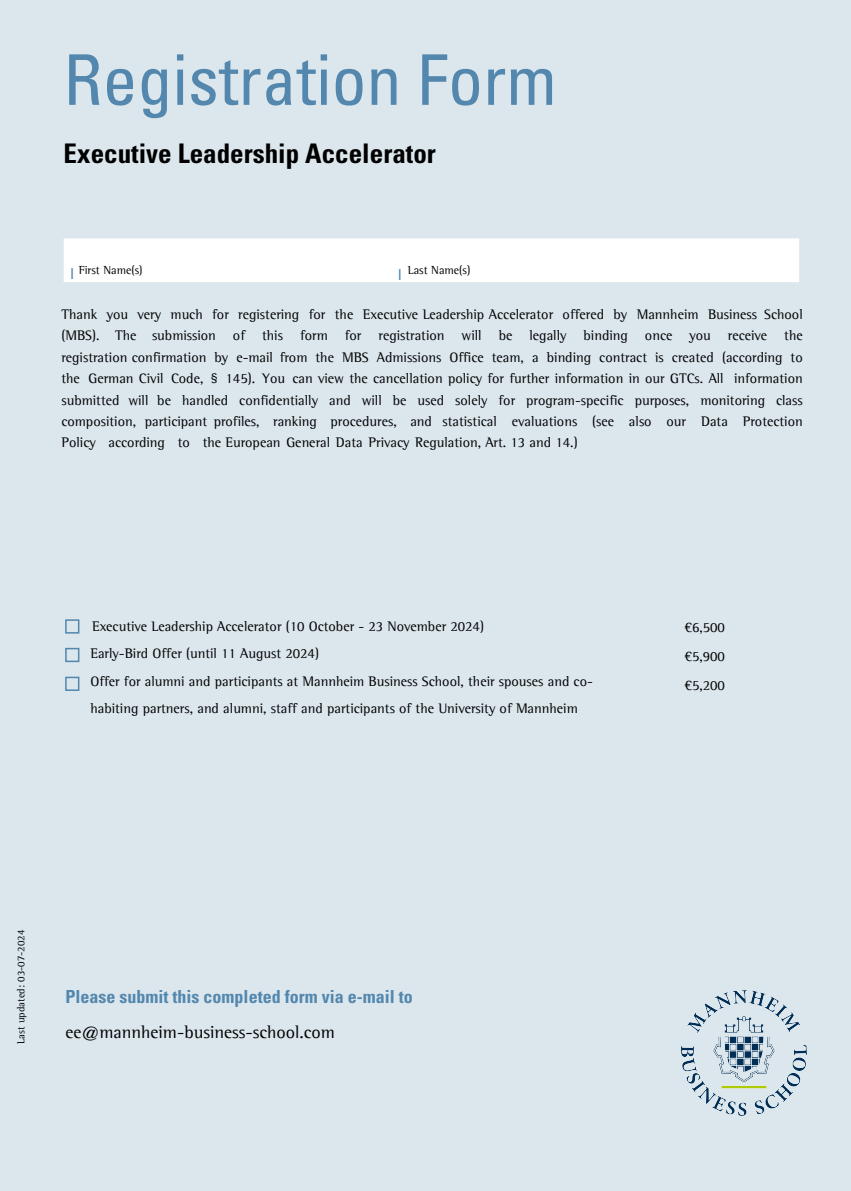
<style>
.page{position:relative;width:851px;height:1191px;background:#fff}
.page>*{position:absolute;margin:0;border:0;box-sizing:border-box;transform-origin:0 0}
.t1{font:condensed 69.9px "Univers LT Std";color:#5387ad}
.t2{font:700 condensed 27px "Univers LT Std";color:#000}
.t3{font:700 condensed 18px "Univers LT Std";color:#5387ad}
.t4{font:18px "Agfa Rotis Semi Serif";color:#000}
.t5{font:condensed 15px "Univers LT Std";color:#5387ad}
.t6{font:14.25px/21.3px "Agfa Rotis Semi Serif";color:#000;text-align:justify}
.t7{font:12px "Agfa Rotis Semi Serif";color:#000}
.t8{font:10.5px "Agfa Rotis Semi Serif";color:#000}
</style>
<div class="page">
<div style="left:0;top:0;width:850px;height:1191px;background:#dbe6ed"></div>
<div style="left:64px;top:238px;width:735px;height:44px;background:#fff;border:2px solid #fff"></div>
<div style="left:65px;top:648px;width:14px;height:14px;border:2px solid #5387ad"></div>
<div style="left:65px;top:676px;width:14px;height:15px;border:2px solid #5387ad"></div>
<div style="left:65px;top:619px;width:14px;height:14px;border:2px solid #5387ad"></div>
<img style="left:681px;top:990px;width:125px;height:125px">
<h1 class="t1" style="left:64px;top:36px;width:494px">Registration Form</h1>
<h2 class="t2" style="left:64px;top:136px;width:373px">Executive Leadership Accelerator</h2>
<p class="t7" style="left:79px;top:263px;width:65px">First Name(s)</p>
<p class="t7" style="left:408px;top:263px;width:64px">Last Name(s)</p>
<p class="t5" style="left:70px;top:264px;width:6px">I</p>
<p class="t5" style="left:398px;top:265px;width:6px">I</p>
<p class="t6" style="left:61px;top:303px;width:742px">Thank you very much for registering for the Executive Leadership Accelerator offered by Mannheim Business School (MBS). The submission of this form for registration will be legally binding once you receive the registration confirmation by e-mail from the MBS Admissions Office team, a binding contract is created (according to the German Civil Code, § 145). You can view the cancellation policy for further information in our GTCs. All information submitted will be handled confidentially and will be used solely for program-specific purposes, monitoring class composition, participant profiles, ranking procedures, and statistical evaluations (see also our Data Protection Policy according to the European General Data Privacy Regulation, Art. 13 and 14.)</p>
<p class="t6" style="left:90px;top:612px;width:504px;line-height:27.3px;text-align:left">Executive Leadership Accelerator (10 October - 23 November 2024)<br>Early-Bird Offer (until 11 August 2024)<br>Offer for alumni and participants at Mannheim Business School, their spouses and co&shy;habiting partners, and alumni, staff and participants of the University of Mannheim</p>
<p class="t6" style="left:684px;top:612px;width:42px;line-height:29.1px">¤6,500 ¤5,900 ¤5,200</p>
<p class="t8" style="left:15px;top:1043px;width:115px;rotate:-90deg">Last updated: 03-07-2024</p>
<p class="t3" style="left:66px;top:985px;width:348px">Please submit this completed form via e-mail to</p>
<p class="t4" style="left:66px;top:1022px;width:271px">ee@mannheim-business-school.com</p>
</div>
